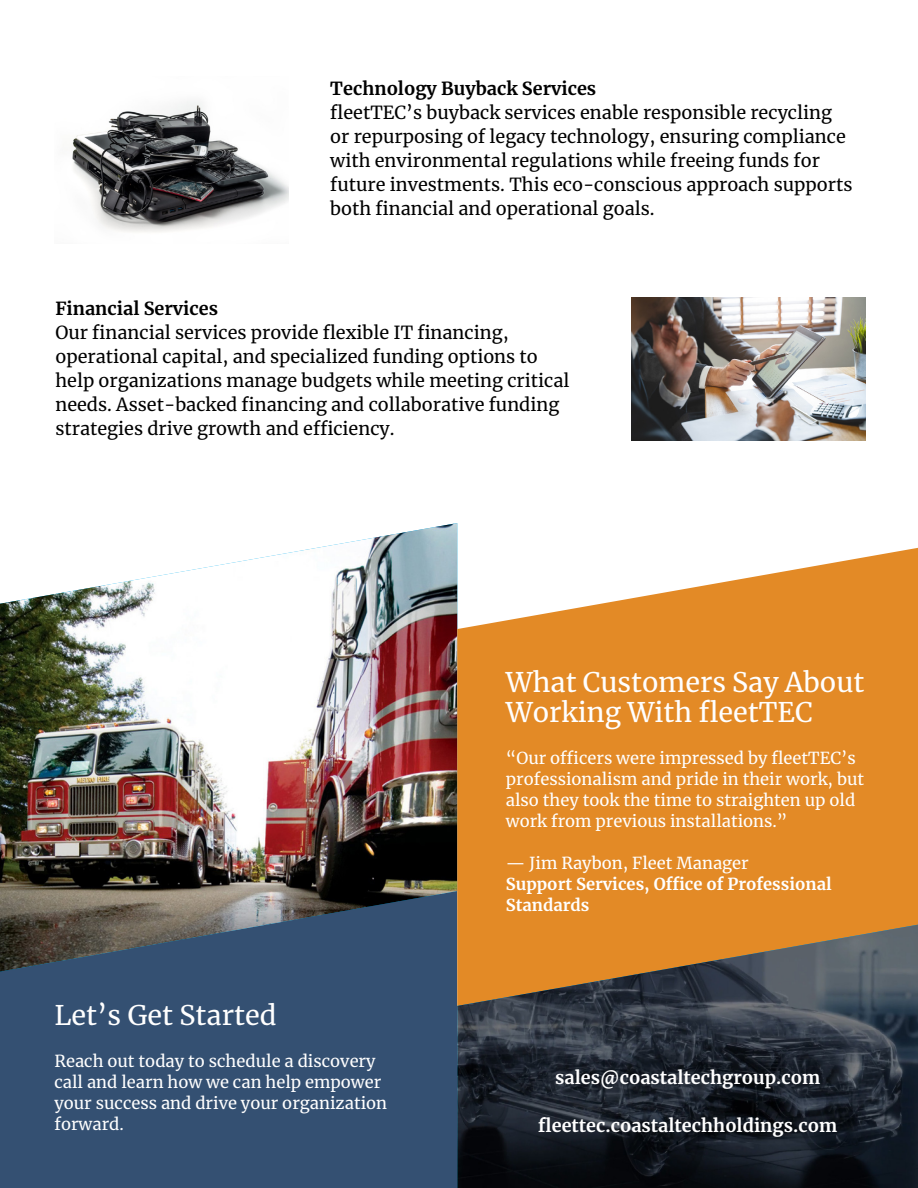
<style>
.page{position:relative;width:918px;height:1188px;background:#fff}
.page>*{position:absolute;margin:0;border:0;box-sizing:border-box;transform-origin:0 0}
.t1{font:27px/30px "Merriweather";color:#fff}
.t2{font:18px/24px "Merriweather";color:#000}
.t3{font:700 18px "Merriweather";color:#fff}
.t4{font:700 18px "Merriweather";color:#000}
.t5{font:16.5px/21px "Merriweather";color:#fff}
.t6{font:700 16.5px/21px "Merriweather";color:#fff}
</style>
<div class="page">
<img style="left:72px;top:101px;width:216px;height:131px">
<img style="left:631px;top:298px;width:234px;height:143px">
<div style="left:0;top:972px;width:457px;height:216px;background:#345072"></div>
<img style="left:0;top:523px;width:457px;height:449px">
<svg style="left:457px;top:548px;width:461px;height:377px;background:#e5963d"></svg>
<img style="left:457px;top:925px;width:461px;height:263px">
<p class="t4" style="left:330px;top:76px;width:268px">Technology Buyback Services</p>
<p class="t2" style="left:330px;top:100px;width:524px">fleetTEC’s buyback services enable responsible recycling or repurposing of legacy technology, ensuring compliance with environmental regulations while freeing funds for future investments. This eco-conscious approach supports both financial and operational goals.</p>
<p class="t4" style="left:55px;top:296px;width:164px">Financial Services</p>
<p class="t2" style="left:55px;top:320px;width:516px">Our financial services provide flexible IT financing, operational capital, and specialized funding options to help organizations manage budgets while meeting critical needs. Asset-backed financing and collaborative funding strategies drive growth and efficiency.</p>
<h1 class="t1" style="left:54px;top:999px;width:224px">Let’s Get Started</h1>
<p class="t5" style="left:54px;top:1050px;width:334px">Reach out today to schedule a discovery call and learn how we can help empower your success and drive your organization forward.</p>
<h1 class="t1" style="left:506px;top:666px;width:360px">What Customers Say About<br>Working With fleetTEC</h1>
<p class="t5" style="left:506px;top:747px;width:360px">“Our officers were impressed by fleetTEC’s professionalism and pride in their work, but also they took the time to straighten up old work from previous installations.”</p>
<p class="t5" style="left:506px;top:852px;width:244px">— Jim Raybon, Fleet Manager</p>
<p class="t6" style="left:506px;top:873px;width:327px">Support Services, Office of Professional<br>Standards</p>
<p class="t3" style="left:555px;top:1065px;width:266px">sales@coastaltechgroup.com</p>
<p class="t3" style="left:538px;top:1113px;width:300px">fleettec.coastaltechholdings.com</p>
</div>
